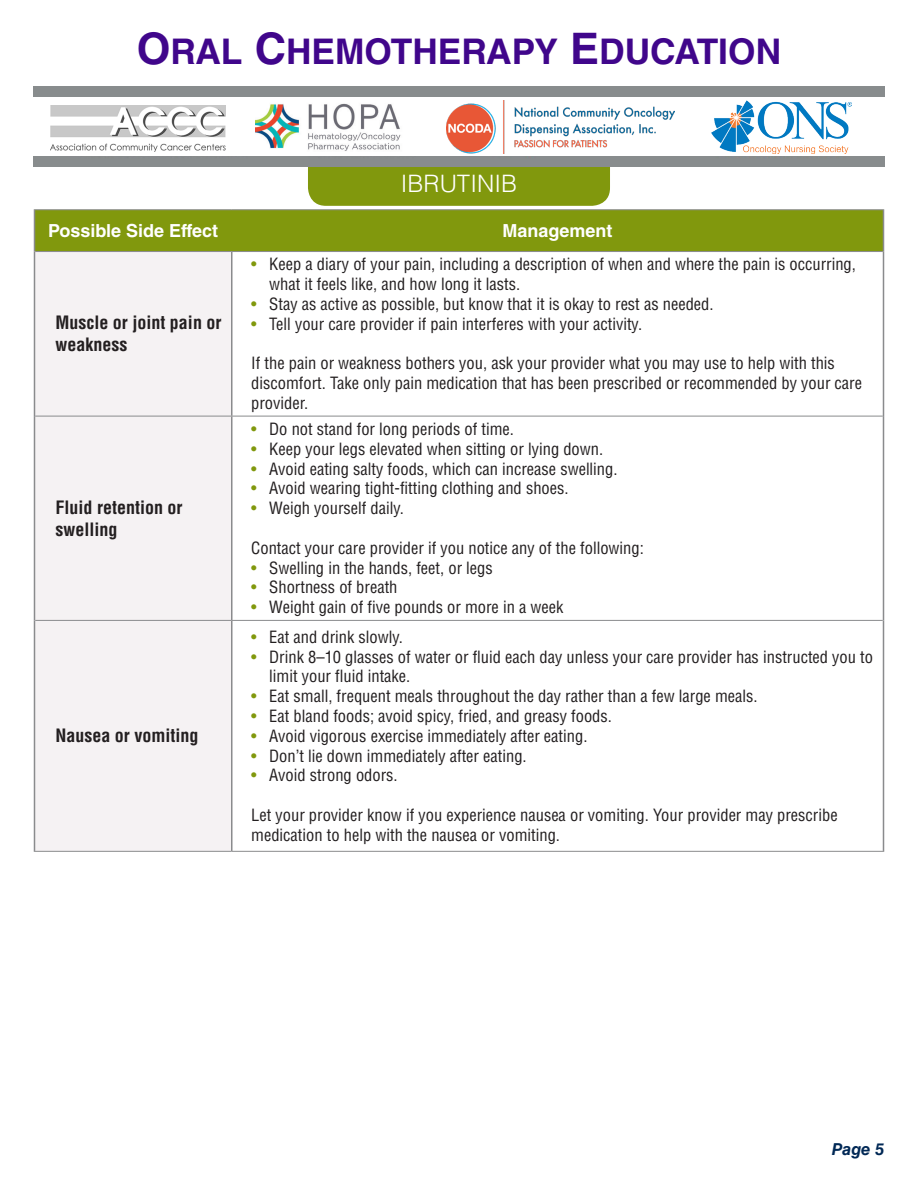
<style>
.page{position:relative;width:918px;height:1188px;background:#fff}
.page>*{position:absolute;margin:0;border:0;box-sizing:border-box;transform-origin:0 0}
.t1{font:700 35.4px "Helvetica LT Std";color:#40068b}
.t2{font:300 24px "Helvetica LT Std";color:#fff}
.table_bold_text{font:700 condensed 18px/21.6px "Helvetica LT Std";color:#231f20}
.table_column_head{font:700 18px "Helvetica LT Std";color:#fff}
.table_bullet_point{font:condensed 16.5px/19.8px "Helvetica LT Std";color:#231f20}
.table_Roman_text{font:condensed 16.5px/19.8px "Helvetica LT Std";color:#231f20}
.t3{font:italic 700 16.5px "Helvetica LT Std";color:#002855}
.s1{font-size:43.5px}
.s2{color:#81980d}
</style>
<div class="page">
<div style="left:308px;top:139px;width:302px;height:67px;background:#81980d;border-radius:18px"></div>
<div style="left:34px;top:87px;width:850px;height:80px;background:#888c8d"></div>
<div style="left:35px;top:210px;width:848px;height:41px;background:#81980d"></div>
<div style="left:35px;top:252px;width:196px;height:599px;background:#f5f2f3"></div>
<hr style="left:34px;top:252px;width:1px;height:164px;background:#8a8b8d">
<hr style="left:34px;top:416px;width:1px;height:204px;background:#8a8b8d">
<hr style="left:34px;top:620px;width:1px;height:231px;background:#8a8b8d">
<hr style="left:231px;top:252px;width:1px;height:164px;background:#8a8b8d">
<hr style="left:883px;top:252px;width:1px;height:164px;background:#8a8b8d">
<hr style="left:231px;top:416px;width:1px;height:204px;background:#8a8b8d">
<hr style="left:883px;top:416px;width:1px;height:204px;background:#8a8b8d">
<hr style="left:231px;top:621px;width:1px;height:230px;background:#8a8b8d">
<hr style="left:883px;top:620px;width:1px;height:231px;background:#8a8b8d">
<hr style="left:231px;top:210px;width:1px;height:41px;background:#81980d">
<hr style="left:34px;top:209px;width:198px;height:1px;background:#8a8b8d">
<hr style="left:232px;top:209px;width:652px;height:1px;background:#8a8b8d">
<hr style="left:35px;top:251px;width:197px;height:1px;background:#8a8b8d">
<hr style="left:232px;top:251px;width:651px;height:1px;background:#8a8b8d">
<hr style="left:34px;top:210px;width:1px;height:42px;background:#8a8b8d">
<hr style="left:883px;top:210px;width:1px;height:42px;background:#8a8b8d">
<hr style="left:35px;top:416px;width:197px;height:1px;background:#8a8b8d">
<hr style="left:232px;top:416px;width:651px;height:1px;background:#8a8b8d">
<hr style="left:35px;top:620px;width:197px;height:1px;background:#8a8b8d">
<hr style="left:232px;top:620px;width:651px;height:1px;background:#8a8b8d">
<hr style="left:34px;top:851px;width:198px;height:1px;background:#8a8b8d">
<hr style="left:232px;top:851px;width:652px;height:1px;background:#8a8b8d">
<div style="left:25px;top:97px;width:866px;height:59px;background:#fff"></div>
<img style="left:255px;top:103px;width:146px;height:48px">
<img style="left:711px;top:100px;width:140px;height:54px">
<img style="left:51px;top:106px;width:174px;height:45px">
<img style="left:446px;top:100px;width:229px;height:54px">
<h1 class="t1" style="left:137px;top:30px;width:646px"><span class="s1">O</span>RAL <span class="s1">C</span>HEMOTHERAPY <span class="s1">E</span>DUCATION</h1>
<h2 class="t2" style="left:401px;top:169px;width:118px">IBRUTINIB</h2>
<p class="table_column_head" style="left:48px;top:220px;width:172px">Possible Side Effect</p>
<p class="table_column_head" style="left:503px;top:220px;width:112px">Management</p>
<p class="table_bold_text" style="left:56px;top:312px;width:167px">Muscle or joint pain or weakness</p>
<p class="table_bold_text" style="left:56px;top:496px;width:129px">Fluid retention or swelling</p>
<p class="table_bold_text" style="left:56px;top:725px;width:144px">Nausea or vomiting</p>
<p class="table_bullet_point" style="left:269px;top:254px;width:588px;text-indent:-18px"><span class="s2">•</span> Keep a diary of your pain, including a description of when and where the pain is occurring, what it feels like, and how long it lasts.</p>
<p class="table_bullet_point" style="left:251px;top:294px;width:464px"><span class="s2">•</span> Stay as active as possible, but know that it is okay to rest as needed.</p>
<p class="table_bullet_point" style="left:251px;top:314px;width:392px"><span class="s2">•</span> Tell your care provider if pain interferes with your activity.</p>
<p class="table_bullet_point" style="left:251px;top:353px;width:612px">If the pain or weakness bothers you, ask your provider what you may use to help with this discomfort. Take only pain medication that has been prescribed or recommended by your care provider.</p>
<p class="table_bullet_point" style="left:251px;top:419px;width:264px"><span class="s2">•</span> Do not stand for long periods of time.</p>
<p class="table_bullet_point" style="left:251px;top:439px;width:354px"><span class="s2">•</span> Keep your legs elevated when sitting or lying down.</p>
<p class="table_bullet_point" style="left:251px;top:459px;width:368px"><span class="s2">•</span> Avoid eating salty foods, which can increase swelling.</p>
<p class="table_bullet_point" style="left:251px;top:478px;width:319px"><span class="s2">•</span> Avoid wearing tight-fitting clothing and shoes.</p>
<p class="table_bullet_point" style="left:251px;top:498px;width:154px"><span class="s2">•</span> Weigh yourself daily.</p>
<p class="table_bullet_point" style="left:251px;top:538px;width:394px">Contact your care provider if you notice any of the following:</p>
<p class="table_bullet_point" style="left:251px;top:558px;width:243px"><span class="s2">•</span> Swelling in the hands, feet, or legs</p>
<p class="table_bullet_point" style="left:251px;top:577px;width:148px"><span class="s2">•</span> Shortness of breath</p>
<p class="table_bullet_point" style="left:251px;top:597px;width:314px"><span class="s2">•</span> Weight gain of five pounds or more in a week</p>
<p class="table_bullet_point" style="left:251px;top:627px;width:153px"><span class="s2">•</span> Eat and drink slowly.</p>
<p class="table_bullet_point" style="left:269px;top:647px;width:605px;text-indent:-18px"><span class="s2">•</span> Drink 8–10 glasses of water or fluid each day unless your care provider has instructed you to limit your fluid intake.</p>
<p class="table_bullet_point" style="left:251px;top:686px;width:508px"><span class="s2">•</span> Eat small, frequent meals throughout the day rather than a few large meals.</p>
<p class="table_bullet_point" style="left:251px;top:706px;width:362px"><span class="s2">•</span> Eat bland foods; avoid spicy, fried, and greasy foods.</p>
<p class="table_bullet_point" style="left:251px;top:726px;width:338px"><span class="s2">•</span> Avoid vigorous exercise immediately after eating.</p>
<p class="table_bullet_point" style="left:251px;top:746px;width:277px"><span class="s2">•</span> Don’t lie down immediately after eating.</p>
<p class="table_bullet_point" style="left:251px;top:765px;width:148px"><span class="s2">•</span> Avoid strong odors.</p>
<p class="table_Roman_text" style="left:251px;top:805px;width:588px">Let your provider know if you experience nausea or vomiting. Your provider may prescribe medication to help with the nausea or vomiting.</p>
<p class="t3" style="left:832px;top:1139px;width:54px">Page 5</p>
</div>
